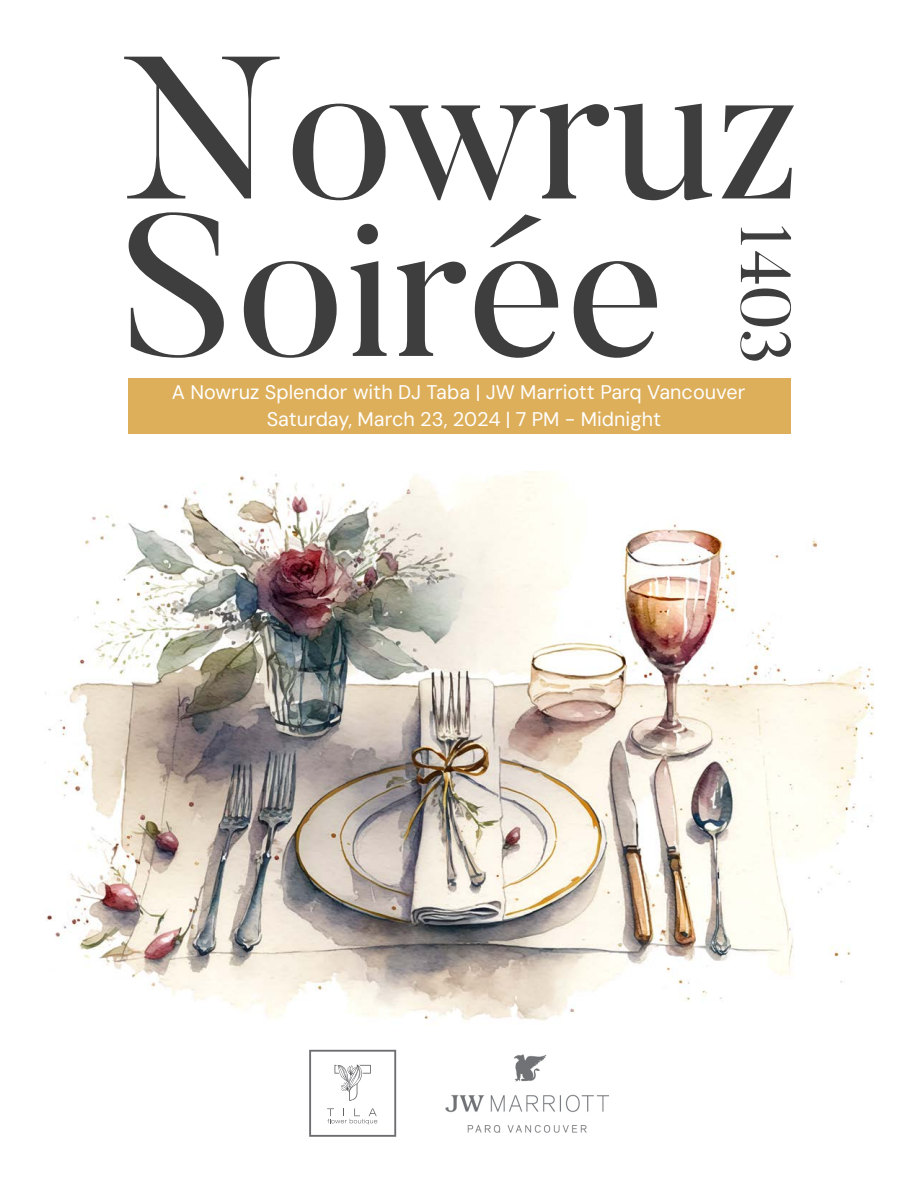
<style>
.page{position:relative;width:918px;height:1188px;background:#fff}
.page>*{position:absolute;margin:0;border:0;box-sizing:border-box;transform-origin:0 0}
.t1{font:201.45px/157.5px "Butler";color:#3e3e3f}
.t2{font:70.35px "Butler";color:#3e3e3f}
.t3{font:19.8px/27px "DM Sans 9 pt";color:#fff;text-align:center}
</style>
<div class="page">
<img style="left:45px;top:472px;width:828px;height:552px">
<img style="left:445px;top:1055px;width:164px;height:77px">
<svg style="left:309px;top:1050px;width:87px;height:87px"></svg>
<div style="left:129px;top:378px;width:662px;height:56px;background:#ddaf5b"></div>
<h1 class="t1" style="left:122px;top:48px;width:682px">Nowruz<br>Soirée</h1>
<h2 class="t2" style="left:810px;top:222px;width:144px;rotate:90deg">1403</h2>
<p class="t3" style="left:172px;top:379px;width:575px">A Nowruz Splendor with DJ Taba | JW Marriott Parq Vancouver<br>Saturday, March 23, 2024 | 7 PM - Midnight</p>
</div>
